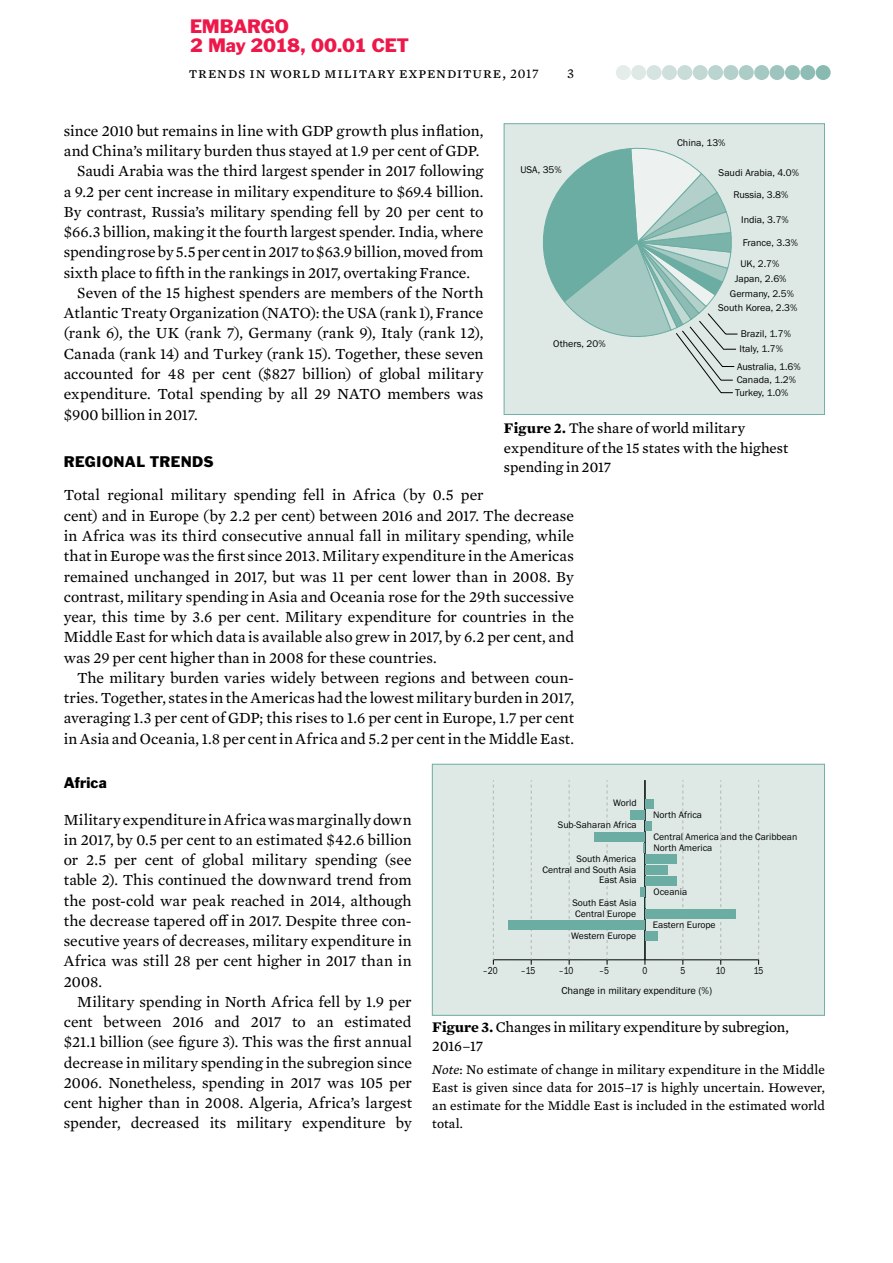
<style>
.page{position:relative;width:893px;height:1263px;background:#fff}
.page>*{position:absolute;margin:0;border:0;box-sizing:border-box;transform-origin:0 0}
.t1{font:18px/18.8px "Franklin Gothic";letter-spacing:-.01em;color:#ed1849}
.t2{font:15.75px/20.2px "Mercury Text G2";color:#000;text-align:justify}
.t3{font:15.75px "Mercury Text G2";letter-spacing:.02em;color:#000}
.t4{font:15.75px "Mercury Text G2 Roman SC";letter-spacing:.055em;color:#000}
.t5{font:15px/19.5px "Mercury Text G3";color:#000}
.t6{font:14.25px "Franklin Gothic";letter-spacing:.02em;color:#000}
.t7{font:13.5px/18px "Mercury Text G3";letter-spacing:.01em;color:#000;text-align:justify}
.t8{font:13.5px "Mercury Numeric G2";color:#000}
.t9{font:10.5px "Franklin Gothic";color:#010101}
.t10{font:10.5px "Franklin Gothic";letter-spacing:-.015em;color:#000;scale:.8 1}
.t11{font:10.05px/15.1px "Franklin Gothic";color:#010101}
.t12{font:9.75px/10.6px "Franklin Gothic";color:#010101;text-align:right}
.s1{font-size:13.5px}
.s2{font-weight:700}
.s3{font-style:italic}
</style>
<div class="page">
<div style="left:616px;top:65px;width:15px;height:15px;background:#e5edeb;border-radius:50%"></div>
<div style="left:631px;top:65px;width:15px;height:15px;background:#dee9e6;border-radius:50%"></div>
<div style="left:647px;top:65px;width:15px;height:15px;background:#d6e4e1;border-radius:50%"></div>
<div style="left:662px;top:65px;width:15px;height:15px;background:#cfe0dc;border-radius:50%"></div>
<div style="left:677px;top:65px;width:15px;height:15px;background:#c8dcd8;border-radius:50%"></div>
<div style="left:693px;top:65px;width:15px;height:15px;background:#c1d8d3;border-radius:50%"></div>
<div style="left:708px;top:65px;width:15px;height:15px;background:#bad4cf;border-radius:50%"></div>
<div style="left:723px;top:65px;width:15px;height:15px;background:#b3d0ca;border-radius:50%"></div>
<div style="left:739px;top:65px;width:15px;height:15px;background:#acccc6;border-radius:50%"></div>
<div style="left:754px;top:65px;width:15px;height:15px;background:#a4c8c2;border-radius:50%"></div>
<div style="left:770px;top:65px;width:14px;height:15px;background:#9dc4be;border-radius:50%"></div>
<div style="left:785px;top:65px;width:15px;height:15px;background:#96c1ba;border-radius:50%"></div>
<div style="left:800px;top:65px;width:15px;height:15px;background:#8fbdb6;border-radius:50%"></div>
<div style="left:816px;top:65px;width:15px;height:15px;background:#88bab1;border-radius:50%"></div>
<div style="left:504px;top:124px;width:321px;height:291px;background:#dee9e6"></div>
<div style="left:504px;top:123px;width:321px;height:292px;border:1px solid #6bada2"></div>
<svg style="left:542px;top:147px;width:196px;height:247px"></svg>
<div style="left:432px;top:764px;width:393px;height:251px;background:#dee9e6"></div>
<div style="left:432px;top:764px;width:393px;height:251px;border:1px solid #6bada2"></div>
<hr style="left:493px;top:959px;width:266px;height:1px;background:#000">
<svg style="left:493px;top:780px;width:1px;height:185px"></svg>
<svg style="left:531px;top:780px;width:1px;height:185px"></svg>
<svg style="left:569px;top:780px;width:1px;height:185px"></svg>
<svg style="left:607px;top:780px;width:1px;height:185px"></svg>
<svg style="left:682px;top:780px;width:1px;height:185px"></svg>
<svg style="left:720px;top:780px;width:1px;height:185px"></svg>
<svg style="left:758px;top:780px;width:1px;height:185px"></svg>
<hr style="left:645px;top:780px;width:1px;height:180px;background:#000">
<div style="left:645px;top:931px;width:13px;height:10px;background:#6bada2"></div>
<div style="left:508px;top:920px;width:136px;height:10px;background:#6bada2"></div>
<div style="left:645px;top:909px;width:91px;height:10px;background:#6bada2"></div>
<hr style="left:640px;top:887px;width:4px;height:10px;background:#6bada2">
<div style="left:645px;top:876px;width:31px;height:10px;background:#6bada2"></div>
<div style="left:645px;top:865px;width:23px;height:10px;background:#6bada2"></div>
<div style="left:645px;top:854px;width:31px;height:10px;background:#6bada2"></div>
<div style="left:594px;top:832px;width:50px;height:10px;background:#6bada2"></div>
<div style="left:645px;top:821px;width:7px;height:10px;background:#6bada2"></div>
<div style="left:630px;top:809px;width:14px;height:10px;background:#6bada2"></div>
<div style="left:645px;top:799px;width:9px;height:9px;background:#6bada2"></div>
<p class="t1" style="left:190px;top:16px;width:220px">EMBARGO<br>2 May 2018, 00.01 CET</p>
<p class="t4" style="left:189px;top:63px;width:351px">trends in world military expenditure, <span class="s1">2017</span></p>
<p class="t8" style="left:567px;top:65px;width:9px">3</p>
<p class="t2" style="left:64px;top:120px;width:421px">since 2010 but remains in line with GDP growth plus inflation,</p>
<p class="t2" style="left:64px;top:140px;width:417px">and China’s military burden thus stayed at 1.9 per cent of GDP.</p>
<p class="t2" style="left:77px;top:160px;width:408px">Saudi Arabia was the third largest spender in 2017 following</p>
<p class="t2" style="left:64px;top:180px;width:421px">a 9.2 per cent increase in military expenditure to $69.4 billion.</p>
<p class="t2" style="left:64px;top:201px;width:421px">By contrast, Russia’s military spending fell by 20 per cent to</p>
<p class="t2" style="left:64px;top:221px;width:421px">$66.3 billion, making it the fourth largest spender. India, where</p>
<p class="t2" style="left:64px;top:241px;width:421px">spending rose by 5.5 per cent in 2017 to $63.9 billion, moved from</p>
<p class="t2" style="left:64px;top:262px;width:408px">sixth place to fifth in the rankings in 2017, overtaking France.</p>
<p class="t2" style="left:77px;top:282px;width:408px">Seven of the 15 highest spenders are members of the North</p>
<p class="t2" style="left:64px;top:302px;width:421px">Atlantic Treaty Organization (NATO): the USA (rank 1), France</p>
<p class="t3" style="left:64px;top:322px;width:421px">(rank 6), the UK (rank 7), Germany (rank 9), Italy (rank 12),</p>
<p class="t2" style="left:64px;top:343px;width:421px">Canada (rank 14) and Turkey (rank 15). Together, these seven</p>
<p class="t2" style="left:64px;top:363px;width:421px">accounted for 48 per cent ($827 billion) of global military</p>
<p class="t2" style="left:64px;top:383px;width:421px">expenditure. Total spending by all 29 NATO members was</p>
<p class="t2" style="left:64px;top:403px;width:135px">$900 billion in 2017.</p>
<p class="t6" style="left:64px;top:452px;width:152px">REGIONAL TRENDS</p>
<p class="t2" style="left:64px;top:484px;width:512px;text-align:left">Total regional military spending fell in Africa (by 0.5 per<br>cent) and in Europe (by 2.2 per cent) between 2016 and 2017. The decrease in Africa was its third consecutive annual fall in military spending, while that in Europe was the first since 2013. Military expenditure in the Americas remained unchanged in 2017, but was 11 per cent lower than in 2008. By contrast, military spending in Asia and Oceania rose for the 29th successive year, this time by 3.6 per cent. Military expenditure for countries in the Middle East for which data is available also grew in 2017, by 6.2 per cent, and was 29 per cent higher than in 2008 for these countries.</p>
<p class="t2" style="left:64px;top:667px;width:512px;text-indent:13px">The military burden varies widely between regions and between coun&shy;tries. Together, states in the Americas had the lowest military burden in 2017, averaging 1.3 per cent of GDP; this rises to 1.6 per cent in Europe, 1.7 per cent in Asia and Oceania, 1.8 per cent in Africa and 5.2 per cent in the Middle East.</p>
<p class="t6" style="left:64px;top:773px;width:44px">Africa</p>
<p class="t2" style="left:64px;top:808px;width:349px">Military expenditure in Africa was marginally down in 2017, by 0.5 per cent to an estimated $42.6 billion or 2.5 per cent of global military spending (see table 2). This continued the downward trend from the post-cold war peak reached in 2014, although the decrease tapered off in 2017. Despite three con&shy;secutive years of decreases, military expenditure in Africa was still 28 per cent higher in 2017 than in 2008.</p>
<p class="t2" style="left:64px;top:991px;width:350px;text-indent:13px">Military spending in North Africa fell by 1.9 per cent between 2016 and 2017 to an estimated $21.1 billion (see figure 3). This was the first annual decrease in military spending in the subregion since 2006. Nonetheless, spending in 2017 was 105 per cent higher than in 2008. Algeria, Africa’s largest spender, decreased its military expenditure by</p>
<p class="t11" style="left:677px;top:135px;width:50px">China, 13%</p>
<p class="t11" style="left:520px;top:163px;width:43px">USA, 35%</p>
<p class="t11" style="left:719px;top:166px;width:82px">Saudi Arabia, 4.0%</p>
<p class="t11" style="left:733px;top:187px;width:56px">Russia, 3.8%</p>
<p class="t11" style="left:741px;top:212px;width:49px">India, 3.7%</p>
<p class="t11" style="left:743px;top:236px;width:57px">France, 3.3%</p>
<p class="t11" style="left:735px;top:272px;width:53px">Japan, 2.6%</p>
<p class="t11" style="left:730px;top:286px;width:66px">Germany, 2.5%</p>
<p class="t11" style="left:718px;top:300px;width:81px">South Korea, 2.3%</p>
<p class="t11" style="left:740px;top:256px;width:40px">UK, 2.7%</p>
<p class="t11" style="left:739px;top:326px;width:53px">Brazil, 1.7%<br>Italy, 1.7%</p>
<p class="t11" style="left:735px;top:374px;width:62px;line-height:13.2px">Canada, 1.2%<br>Turkey, 1.0%</p>
<p class="t11" style="left:553px;top:336px;width:54px">Others, 20%</p>
<p class="t11" style="left:737px;top:359px;width:65px">Australia, 1.6%</p>
<p class="t5" style="left:504px;top:418px;width:286px"><span class="s2">Figure 2.</span> The share of world military expenditure of the 15 states with the highest spending in 2017</p>
<p class="t12" style="left:613px;top:798px;width:25px">World</p>
<p class="t12" style="left:653px;top:809px;width:50px">North Africa</p>
<p class="t12" style="left:558px;top:820px;width:80px">Sub-Saharan Africa</p>
<p class="t12" style="left:653px;top:832px;width:145px">Central America and the Caribbean</p>
<p class="t12" style="left:653px;top:843px;width:61px">North America</p>
<p class="t12" style="left:577px;top:853px;width:61px">South America</p>
<p class="t12" style="left:543px;top:864px;width:96px">Central and South Asia<br>East Asia</p>
<p class="t12" style="left:572px;top:898px;width:66px">South East Asia</p>
<p class="t12" style="left:654px;top:887px;width:35px">Oceania</p>
<p class="t12" style="left:575px;top:908px;width:62px">Central Europe</p>
<p class="t12" style="left:653px;top:920px;width:64px">Eastern Europe</p>
<p class="t12" style="left:571px;top:931px;width:67px">Western Europe</p>
<p class="t10" style="left:483px;top:964px;width:20px">–20</p>
<p class="t10" style="left:521px;top:964px;width:20px">–15</p>
<p class="t10" style="left:559px;top:964px;width:20px">–10</p>
<p class="t10" style="left:599px;top:964px;width:14px">–5</p>
<p class="t10" style="left:642px;top:964px;width:8px">0</p>
<p class="t10" style="left:680px;top:964px;width:8px">5</p>
<p class="t10" style="left:716px;top:964px;width:13px">10</p>
<p class="t10" style="left:754px;top:964px;width:14px">15</p>
<p class="t9" style="left:561px;top:984px;width:152px">Change in military expenditure (%)</p>
<p class="t5" style="left:432px;top:1016px;width:358px"><span class="s2">Figure 3.</span> Changes in military expenditure by subregion,<br>2016–17</p>
<p class="t7" style="left:432px;top:1060px;width:394px"><span class="s3">Note</span>: No estimate of change in military expenditure in the Middle East is given since data for 2015–17 is highly uncertain. However, an estimate for the Middle East is included in the estimated world total.</p>
</div>
